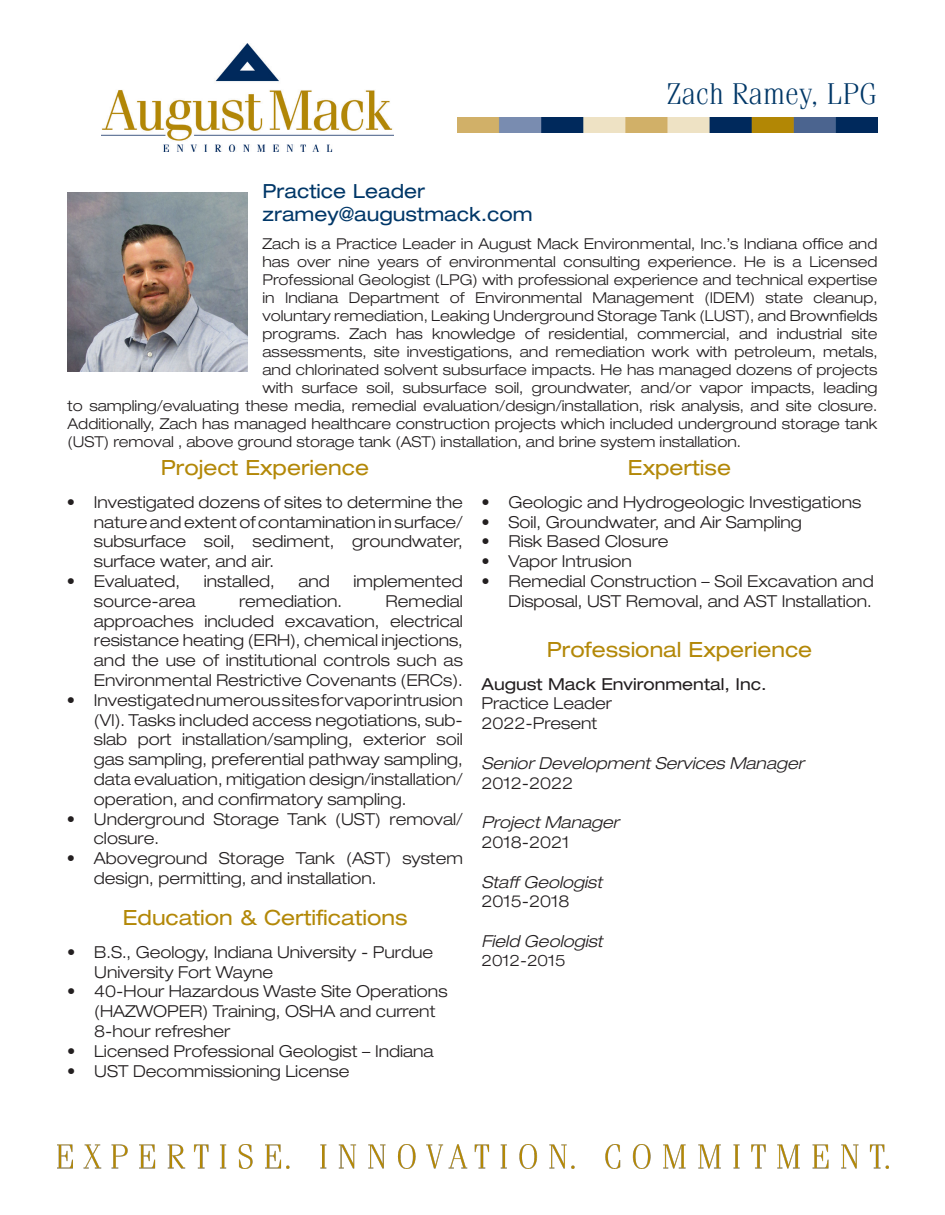
<style>
.page{position:relative;width:945px;height:1215px;background:#fff}
.page>*{position:absolute;margin:0;border:0;box-sizing:border-box;transform-origin:0 0}
.t1{font:300 30px "Fenice Std";color:#003767}
.t2{font:expanded 21px "Helvetica Neue LT Std";color:#b38808}
.t3{font:expanded 19.5px "Helvetica Neue LT Std";color:#003768}
.t4{font:300 expanded 16.5px/19.8px "Helvetica Neue LT Std";color:#231f20}
.t5{font:italic 300 expanded 16.5px "Helvetica Neue LT Std";color:#231f20}
.t6{font:expanded 16.5px "Helvetica Neue LT Std";color:#231f20}
.t7{font:300 expanded 15.75px "Helvetica Neue LT Std";color:#231f20}
.t8{font:300 expanded 15px "Helvetica Neue LT Std";color:#231f20}
</style>
<div class="page">
<img style="left:102px;top:44px;width:291px;height:108px">
<img style="left:458px;top:118px;width:420px;height:14px">
<img style="left:57px;top:1144px;width:831px;height:25px">
<img style="left:68px;top:192px;width:180px;height:180px">
<p class="t1" style="left:666px;top:76px;width:213px">Zach Ramey, LPG</p>
<p class="t3" style="left:262px;top:179px;width:164px">Practice Leader</p>
<p class="t3" style="left:262px;top:203px;width:272px">zramey@augustmack.com</p>
<p class="t8" style="left:262px;top:235px;width:616px">Zach is a Practice Leader in August Mack Environmental, Inc.’s Indiana office and</p>
<p class="t8" style="left:262px;top:253px;width:617px">has over nine years of environmental consulting experience. He is a Licensed</p>
<p class="t8" style="left:262px;top:271px;width:617px">Professional Geologist (LPG) with professional experience and technical expertise</p>
<p class="t8" style="left:262px;top:289px;width:617px">in Indiana Department of Environmental Management (IDEM) state cleanup,</p>
<p class="t8" style="left:262px;top:307px;width:617px">voluntary remediation, Leaking Underground Storage Tank (LUST), and Brownfields</p>
<p class="t8" style="left:262px;top:325px;width:616px">programs. Zach has knowledge of residential, commercial, and industrial site</p>
<p class="t8" style="left:262px;top:343px;width:617px">assessments, site investigations, and remediation work with petroleum, metals,</p>
<p class="t8" style="left:262px;top:361px;width:616px">and chlorinated solvent subsurface impacts. He has managed dozens of projects</p>
<p class="t8" style="left:262px;top:379px;width:617px">with surface soil, subsurface soil, groundwater, and/or vapor impacts, leading</p>
<p class="t8" style="left:68px;top:397px;width:811px">to sampling/evaluating these media, remedial evaluation/design/installation, risk analysis, and site closure.</p>
<p class="t8" style="left:68px;top:415px;width:812px">Additionally, Zach has managed healthcare construction projects which included underground storage tank</p>
<p class="t8" style="left:68px;top:433px;width:675px">(UST) removal , above ground storage tank (AST) installation, and brine system installation.</p>
<p class="t2" style="left:161px;top:455px;width:210px">Project Experience</p>
<p class="t4" style="left:94px;top:492px;width:371px;text-align:justify;text-indent:-27px">• Investigated dozens of sites to determine the nature and extent of contamination in surface/ subsurface soil, sediment, groundwater, surface water, and air.</p>
<p class="t4" style="left:67px;top:571px;width:115px">• Evaluated,</p>
<p class="t4" style="left:204px;top:571px;width:72px">installed,</p>
<p class="t4" style="left:298px;top:571px;width:33px">and</p>
<p class="t4" style="left:354px;top:571px;width:111px">implemented</p>
<p class="t4" style="left:94px;top:591px;width:103px">source-area</p>
<p class="t4" style="left:239px;top:591px;width:104px">remediation.</p>
<p class="t2" style="left:628px;top:455px;width:105px">Expertise</p>
<p class="t4" style="left:482px;top:492px;width:382px">• Geologic and Hydrogeologic Investigations</p>
<p class="t4" style="left:482px;top:512px;width:322px">• Soil, Groundwater, and Air Sampling</p>
<p class="t4" style="left:482px;top:532px;width:189px">• Risk Based Closure</p>
<p class="t4" style="left:482px;top:551px;width:152px">• Vapor Intrusion</p>
<p class="t4" style="left:482px;top:571px;width:394px;text-align:right">• Remedial Construction – Soil Excavation and<br>Disposal, UST Removal, and AST Installation.</p>
<p class="t2" style="left:547px;top:637px;width:267px">Professional Experience</p>
<p class="t6" style="left:482px;top:674px;width:287px">August Mack Environmental, Inc.</p>
<p class="t4" style="left:482px;top:694px;width:132px">Practice Leader</p>
<p class="t4" style="left:482px;top:713px;width:117px">2022-Present</p>
<p class="t5" style="left:482px;top:753px;width:324px">Senior Development Services Manager</p>
<p class="t4" style="left:482px;top:773px;width:93px">2012-2022</p>
<p class="t5" style="left:482px;top:813px;width:139px">Project Manager</p>
<p class="t4" style="left:482px;top:832px;width:90px">2018-2021</p>
<p class="t5" style="left:482px;top:872px;width:122px">Staff Geologist</p>
<p class="t4" style="left:482px;top:892px;width:90px">2015-2018</p>
<p class="t5" style="left:482px;top:931px;width:123px">Field Geologist</p>
<p class="t7" style="left:482px;top:951px;width:86px">2012-2015</p>
<p class="t4" style="left:94px;top:591px;width:371px;text-align:justify;text-indent:292px">Remedial approaches included excavation, electrical resistance heating (ERH), chemical injections, and the use of institutional controls such as Environmental Restrictive Covenants (ERCs).</p>
<p class="t4" style="left:94px;top:690px;width:371px;text-align:justify;text-indent:-27px">• Investigated numerous sites for vapor intrusion (VI). Tasks included access negotiations, sub&shy;slab port installation/sampling, exterior soil gas sampling, preferential pathway sampling, data evaluation, mitigation design/installation/ operation, and confirmatory sampling.</p>
<p class="t4" style="left:94px;top:809px;width:371px;text-indent:-27px">• Underground Storage Tank (UST) removal/ closure.</p>
<p class="t4" style="left:94px;top:848px;width:371px;text-indent:-27px">• Aboveground Storage Tank (AST) system design, permitting, and installation.</p>
<p class="t2" style="left:123px;top:905px;width:286px">Education &amp; Certifications</p>
<p class="t4" style="left:94px;top:942px;width:340px;text-indent:-27px">• B.S., Geology, Indiana University - Purdue<br>University Fort Wayne</p>
<p class="t4" style="left:94px;top:982px;width:355px;text-indent:-27px">• 40-Hour Hazardous Waste Site Operations (HAZWOPER) Training, OSHA and current<br>8-hour refresher</p>
<p class="t4" style="left:67px;top:1041px;width:368px">• Licensed Professional Geologist – Indiana</p>
<p class="t4" style="left:67px;top:1061px;width:284px">• UST Decommissioning License</p>
</div>
